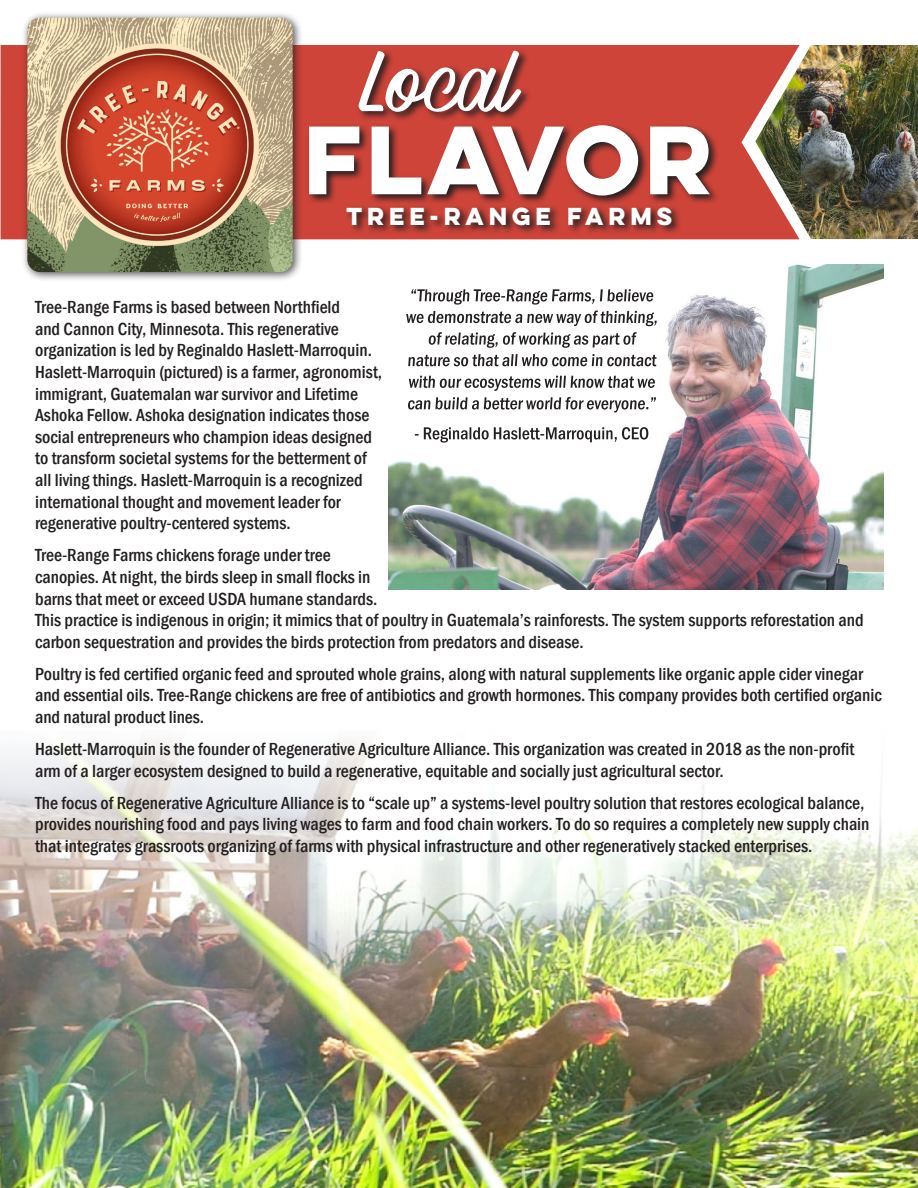
<style>
.page{position:relative;width:918px;height:1188px;background:#fff}
.page>*{position:absolute;margin:0;border:0;box-sizing:border-box;transform-origin:0 0}
.t1{font:700 86.85px "Lulo Clean One";letter-spacing:-.175em;color:#fff}
.t2{font:82.5px "Manokwary";color:#fff;scale:1.05 1}
.t3{font:700 22.05px "Lulo Clean One";color:#fff}
.t4{font:500 condensed 18px/21.6px "Franklin Gothic";color:#231f20}
</style>
<div class="page">
<img style="left:388px;top:264px;width:495px;height:325px">
<svg style="left:415px;top:427px;width:233px;height:16px"></svg>
<svg style="left:408px;top:397px;width:248px;height:16px"></svg>
<svg style="left:409px;top:376px;width:246px;height:15px"></svg>
<svg style="left:408px;top:354px;width:249px;height:12px"></svg>
<svg style="left:429px;top:332px;width:208px;height:16px"></svg>
<svg style="left:406px;top:311px;width:251px;height:15px"></svg>
<svg style="left:411px;top:289px;width:242px;height:16px"></svg>
<div style="left:1px;top:45px;width:754px;height:194px;background:#ce4439"></div>
<svg style="left:306px;top:49px;width:414px;height:187px"></svg>
<img style="left:0;top:739px;width:918px;height:449px">
<div style="left:21px;top:12px;width:282px;height:271px;background:#231f20;opacity:.75"></div>
<img style="left:27px;top:18px;width:266px;height:254px">
<img style="left:755px;top:45px;width:163px;height:194px">
<p class="t2" style="left:363px;top:29px;width:147px">Local</p>
<p class="t1" style="left:304px;top:93px;width:429px">FLAVOR</p>
<p class="t3" style="left:346px;top:199px;width:332px">TREE-RANGE FARMS</p>
<p class="t4" style="left:35px;top:296px;width:349px">Tree-Range Farms is based between Northfield<br>and Cannon City, Minnesota. This regenerative organization is led by Reginaldo Haslett-Marroquin.<br>Haslett-Marroquin (pictured) is a farmer, agronomist, immigrant, Guatemalan war survivor and Lifetime Ashoka Fellow. Ashoka designation indicates those social entrepreneurs who champion ideas designed to transform societal systems for the betterment of all living things. Haslett-Marroquin is a recognized international thought and movement leader for regenerative poultry-centered systems.</p>
<p class="t4" style="left:35px;top:544px;width:830px">Tree-Range Farms chickens forage under tree<br>canopies. At night, the birds sleep in small flocks in<br>barns that meet or exceed USDA humane standards.<br>This practice is indigenous in origin; it mimics that of poultry in Guatemala’s rainforests. The system supports reforestation and carbon sequestration and provides the birds protection from predators and disease.</p>
<p class="t4" style="left:35px;top:663px;width:848px">Poultry is fed certified organic feed and sprouted whole grains, along with natural supplements like organic apple cider vinegar and essential oils. Tree-Range chickens are free of antibiotics and growth hormones. This company provides both certified organic and natural product lines.</p>
<p class="t4" style="left:35px;top:738px;width:821px">Haslett-Marroquin is the founder of Regenerative Agriculture Alliance. This organization was created in 2018 as the non-profit arm of a larger ecosystem designed to build a regenerative, equitable and socially just agricultural sector.</p>
<p class="t4" style="left:35px;top:792px;width:836px">The focus of Regenerative Agriculture Alliance is to “scale up” a systems-level poultry solution that restores ecological balance, provides nourishing food and pays living wages to farm and food chain workers. To do so requires a completely new supply chain that integrates grassroots organizing of farms with physical infrastructure and other regeneratively stacked enterprises.</p>
</div>
